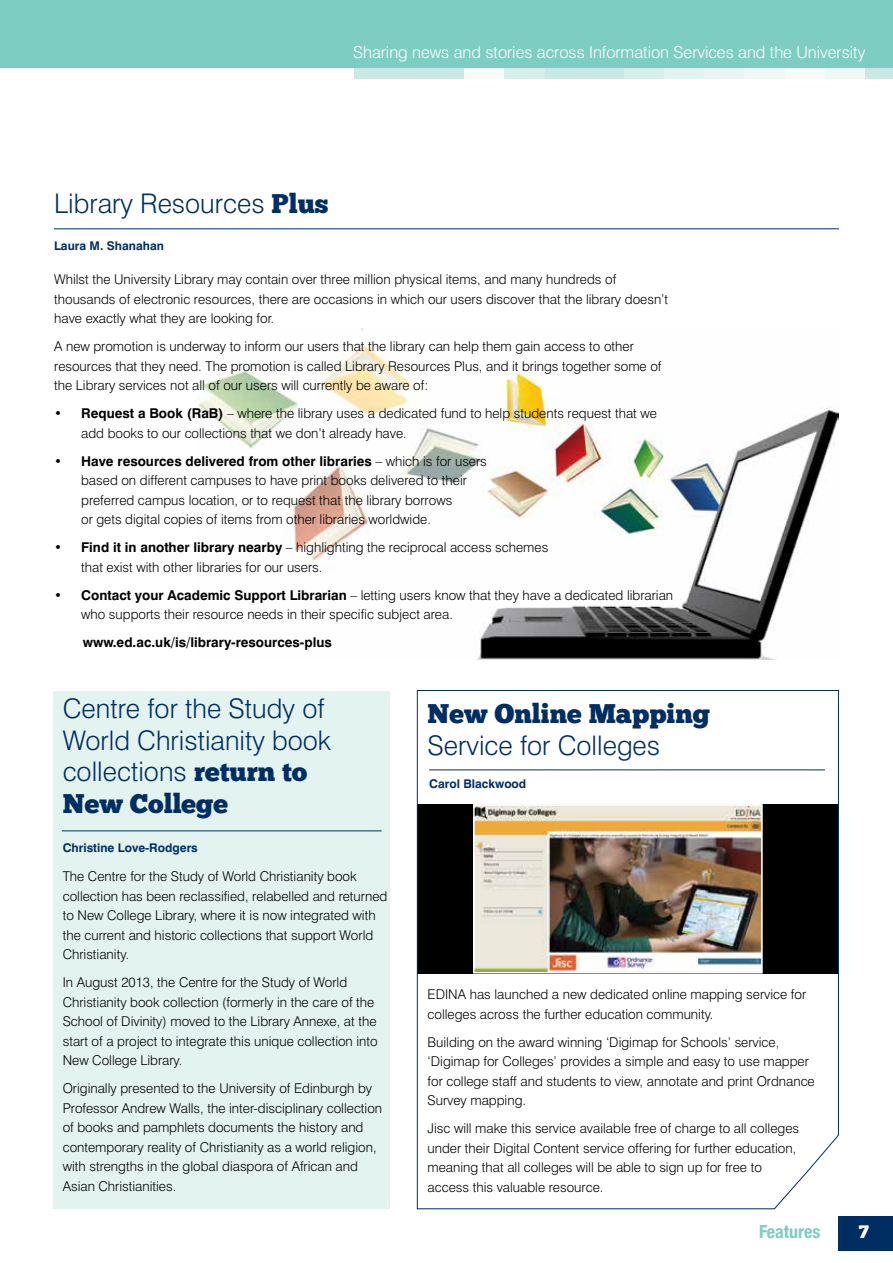
<style>
.page{position:relative;width:893px;height:1263px;background:#fff}
.page>*{position:absolute;margin:0;border:0;box-sizing:border-box;transform-origin:0 0}
.t1{font:300 27px/31.5px "Swiss 721 BT";color:#002d62}
.t2{font:27px "Chunk Five";color:#002d62}
.t3{font:700 condensed 18px "Helvetica Neue";color:#7ecdc3}
.t4{font:18px "Chunk Five";color:#fff}
.t5{font:300 16.5px "Swiss 721 BT";color:#fff}
.t6{font:300 13.5px/19.5px "Swiss 721 BT";color:#000}
.t7{font:700 13.5px "Swiss 721 BT";color:#000}
.t8{font:700 12px "Swiss 721 BT";color:#002d62}
.s1{font-family:"Chunk Five";font-weight:400}
.s2{font-weight:700}
</style>
<div class="page">
<div style="left:354px;top:68px;width:110px;height:11px;background:#cbe9e4"></div>
<div style="left:545px;top:68px;width:79px;height:11px;background:#cbe9e4"></div>
<div style="left:464px;top:68px;width:41px;height:11px;background:#f6fbfa"></div>
<div style="left:505px;top:68px;width:40px;height:11px;background:#d7eeea"></div>
<div style="left:624px;top:68px;width:40px;height:11px;background:#d7eeea"></div>
<div style="left:664px;top:68px;width:41px;height:11px;background:#e3f3ef"></div>
<div style="left:704px;top:68px;width:41px;height:11px;background:#eaf6f3"></div>
<div style="left:745px;top:68px;width:40px;height:11px;background:#f0f8f6"></div>
<div style="left:785px;top:68px;width:40px;height:11px;background:#f6fbfa"></div>
<div style="left:825px;top:68px;width:40px;height:11px;background:#f0f8f6"></div>
<div style="left:865px;top:68px;width:28px;height:11px;background:#cbe9e4"></div>
<div style="left:0;top:0;width:893px;height:68px;background:#7ecdc3"></div>
<div style="left:838px;top:1216px;width:55px;height:34px;background:#002d62"></div>
<img style="left:196px;top:329px;width:642px;height:331px">
<div style="left:54px;top:691px;width:336px;height:518px;background:#e3f3ef"></div>
<hr style="left:62px;top:831px;width:320px;height:1px;background:#002d62">
<hr style="left:54px;top:229px;width:785px;height:1px;background:#002d62">
<svg style="left:417px;top:690px;width:422px;height:519px"></svg>
<img style="left:476px;top:807px;width:284px;height:163px">
<div style="left:473px;top:804px;width:290px;height:169px;border:2px solid #fff"></div>
<p class="t5" style="left:353px;top:42px;width:514px">Sharing news and stories across Information Services and the University</p>
<h1 class="t1" style="left:54px;top:187px;width:276px">Library Resources <span class="s1">Plus</span></h1>
<p class="t8" style="left:54px;top:238px;width:111px">Laura M. Shanahan</p>
<p class="t6" style="left:54px;top:270px;width:615px">Whilst the University Library may contain over three million physical items, and many hundreds of thousands of electronic resources, there are occasions in which our users discover that the library doesn’t have exactly what they are looking for.</p>
<p class="t6" style="left:54px;top:337px;width:609px">A new promotion is underway to inform our users that the library can help them gain access to other resources that they need. The promotion is called Library Resources Plus, and it brings together some of the Library services not all of our users will currently be aware of:</p>
<p class="t6" style="left:81px;top:404px;width:577px;text-indent:-27px"><span class="s2">• Request a Book (RaB)</span> – where the library uses a dedicated fund to help students request that we add books to our collections that we don’t already have.</p>
<p class="t6" style="left:81px;top:451px;width:407px;text-indent:-27px"><span class="s2">• Have resources delivered from other libraries</span> – which is for users based on different campuses to have print books delivered to their preferred campus location, or to request that the library borrows<br>or gets digital copies of items from other libraries worldwide.</p>
<p class="t6" style="left:81px;top:538px;width:469px;text-indent:-27px"><span class="s2">• Find it in another library nearby</span> – highlighting the reciprocal access schemes that exist with other libraries for our users.</p>
<p class="t6" style="left:81px;top:585px;width:593px;text-indent:-27px"><span class="s2">• Contact your Academic Support Librarian</span> – letting users know that they have a dedicated librarian who supports their resource needs in their specific subject area.</p>
<p class="t7" style="left:83px;top:634px;width:251px">www.ed.ac.uk/is/library-resources-plus</p>
<h1 class="t1" style="left:63px;top:693px;width:270px">Centre for the Study of<br>World Christianity book collections <span class="s1">return to</span></h1>
<h1 class="t2" style="left:63px;top:791px;width:167px">New College</h1>
<p class="t8" style="left:63px;top:840px;width:137px">Christine Love-Rodgers</p>
<p class="t6" style="left:63px;top:866px;width:326px">The Centre for the Study of World Christianity book collection has been reclassified, relabelled and returned to New College Library, where it is now integrated with the current and historic collections that support World Christianity.</p>
<p class="t6" style="left:63px;top:972px;width:317px">In August 2013, the Centre for the Study of World Christianity book collection (formerly in the care of the School of Divinity) moved to the Library Annexe, at the start of a project to integrate this unique collection into New College Library.</p>
<p class="t6" style="left:63px;top:1078px;width:321px">Originally presented to the University of Edinburgh by Professor Andrew Walls, the inter-disciplinary collection of books and pamphlets documents the history and contemporary reality of Christianity as a world religion, with strengths in the global diaspora of African and Asian Christianities.</p>
<h1 class="t2" style="left:428px;top:701px;width:284px">New Online Mapping</h1>
<h1 class="t1" style="left:428px;top:729px;width:234px">Service for Colleges</h1>
<p class="t8" style="left:429px;top:776px;width:99px">Carol Blackwood</p>
<p class="t6" style="left:428px;top:985px;width:380px">EDINA has launched a new dedicated online mapping service for colleges across the further education community.</p>
<p class="t6" style="left:428px;top:1032px;width:389px">Building on the award winning ‘Digimap for Schools’ service, ‘Digimap for Colleges’ provides a simple and easy to use mapper for college staff and students to view, annotate and print Ordnance Survey mapping.</p>
<p class="t6" style="left:428px;top:1119px;width:373px">Jisc will make this service available free of charge to all colleges under their Digital Content service offering for further education, meaning that all colleges will be able to sign up for free to access this valuable resource.</p>
<h2 class="t3" style="left:759px;top:1217px;width:63px">Features</h2>
<h2 class="t4" style="left:859px;top:1223px;width:12px">7</h2>
</div>
